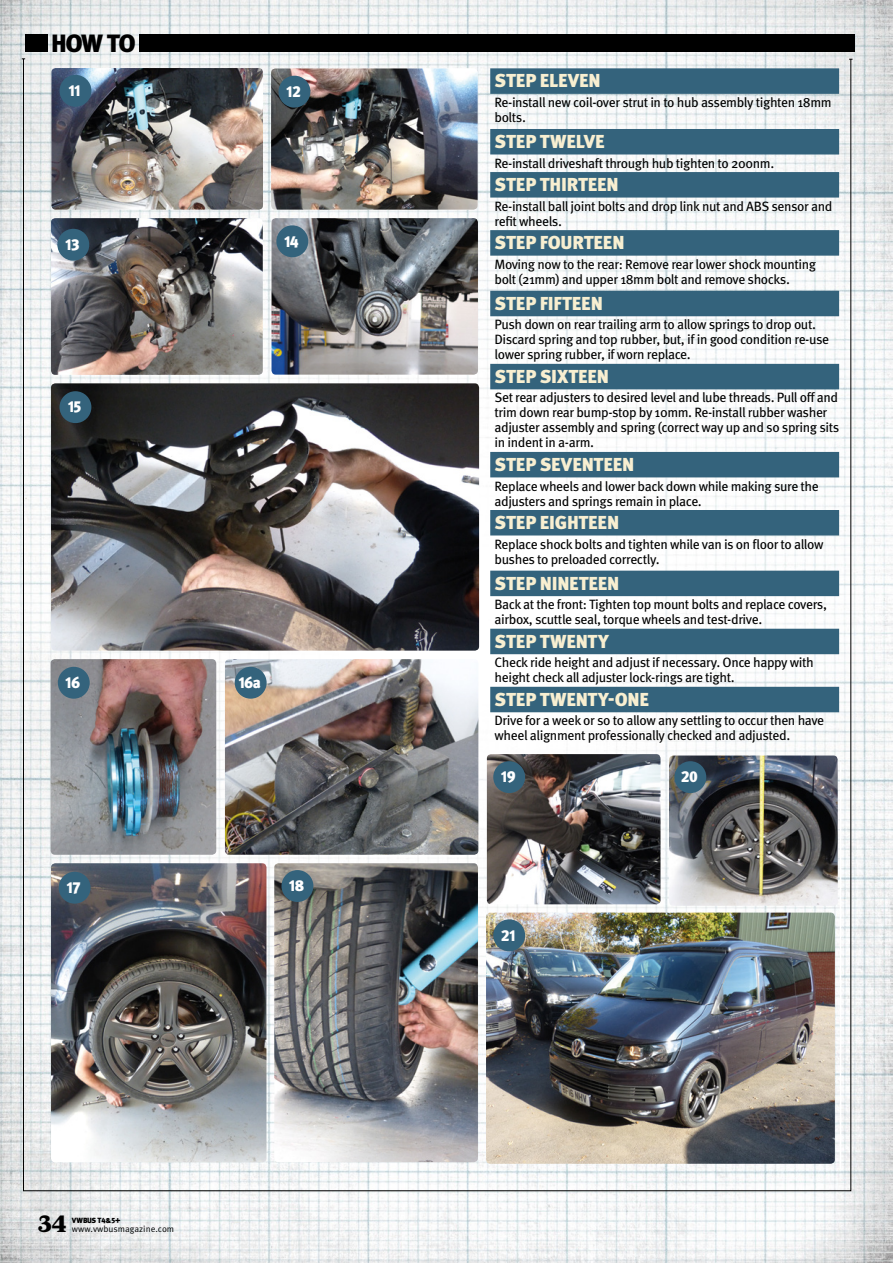
<style>
.page{position:relative;width:893px;height:1263px;background:#fff}
.page>*{position:absolute;margin:0;border:0;box-sizing:border-box;transform-origin:0 0}
.t1{font:900 25.05px "Meta Pro";color:#000}
.t2{font:24px "Farnham Text Bold LF";color:#000}
.t3{font:900 18.75px "Meta Pro";letter-spacing:-.005em;color:#f8efd1}
.t4{font:900 15.75px "Meta Pro";letter-spacing:-.04em;color:#fff}
.t5{font:13.5px/15px "Meta Pro";letter-spacing:-.03em;color:#000}
.t6{font:9px "Meta Pro";color:#000}
.t7{font:900 7.5px "Meta Pro";color:#000}
</style>
<div class="page">
<img style="left:0;top:0;width:893px;height:1263px">
<div style="left:139px;top:34px;width:716px;height:18px;background:#000"></div>
<div style="left:26px;top:34px;width:22px;height:18px;background:#000"></div>
<img style="left:271px;top:68px;width:207px;height:142px">
<img style="left:271px;top:218px;width:207px;height:157px">
<img style="left:51px;top:383px;width:428px;height:268px">
<img style="left:51px;top:659px;width:165px;height:196px">
<img style="left:225px;top:659px;width:253px;height:196px">
<hr style="left:840px;top:762px;width:1px;height:407px;background:#fff">
<img style="left:51px;top:68px;width:212px;height:142px">
<img style="left:51px;top:218px;width:212px;height:157px">
<div style="left:490px;top:68px;width:349px;height:26px;background:#34637c"></div>
<div style="left:490px;top:129px;width:349px;height:25px;background:#34637c"></div>
<div style="left:490px;top:172px;width:349px;height:26px;background:#34637c"></div>
<div style="left:490px;top:230px;width:349px;height:26px;background:#34637c"></div>
<div style="left:490px;top:291px;width:349px;height:25px;background:#34637c"></div>
<div style="left:490px;top:364px;width:349px;height:25px;background:#34637c"></div>
<div style="left:490px;top:452px;width:349px;height:25px;background:#34637c"></div>
<div style="left:490px;top:510px;width:349px;height:25px;background:#34637c"></div>
<div style="left:490px;top:571px;width:349px;height:25px;background:#34637c"></div>
<div style="left:490px;top:629px;width:349px;height:25px;background:#34637c"></div>
<div style="left:490px;top:687px;width:349px;height:25px;background:#34637c"></div>
<div style="left:60px;top:75px;width:31px;height:32px;background:#34637c;border-radius:50%"></div>
<div style="left:279px;top:76px;width:31px;height:32px;background:#34637c;border-radius:50%"></div>
<div style="left:57px;top:229px;width:32px;height:32px;background:#34637c;border-radius:50%"></div>
<div style="left:276px;top:225px;width:32px;height:32px;background:#34637c;border-radius:50%"></div>
<div style="left:60px;top:391px;width:31px;height:32px;background:#34637c;border-radius:50%"></div>
<div style="left:58px;top:667px;width:32px;height:32px;background:#34637c;border-radius:50%"></div>
<div style="left:235px;top:667px;width:32px;height:32px;background:#34637c;border-radius:50%"></div>
<img style="left:51px;top:863px;width:215px;height:299px">
<img style="left:274px;top:863px;width:204px;height:299px">
<img style="left:487px;top:754px;width:173px;height:150px">
<img style="left:669px;top:755px;width:169px;height:151px">
<img style="left:486px;top:912px;width:349px;height:252px">
<div style="left:59px;top:872px;width:32px;height:32px;background:#34637c;border-radius:50%"></div>
<div style="left:281px;top:870px;width:32px;height:32px;background:#34637c;border-radius:50%"></div>
<div style="left:493px;top:761px;width:32px;height:32px;background:#34637c;border-radius:50%"></div>
<div style="left:674px;top:761px;width:32px;height:32px;background:#34637c;border-radius:50%"></div>
<div style="left:493px;top:919px;width:32px;height:32px;background:#34637c;border-radius:50%"></div>
<h1 class="t1" style="left:51px;top:27px;width:86px">HOW TO</h1>
<p class="t4" style="left:68px;top:81px;width:14px">11</p>
<p class="t4" style="left:286px;top:81px;width:16px">12</p>
<p class="t4" style="left:65px;top:234px;width:16px">13</p>
<p class="t4" style="left:284px;top:231px;width:16px">14</p>
<p class="t4" style="left:68px;top:397px;width:15px">15</p>
<p class="t4" style="left:65px;top:672px;width:17px">16</p>
<p class="t4" style="left:238px;top:672px;width:24px">16a</p>
<p class="t4" style="left:67px;top:877px;width:16px">17</p>
<p class="t4" style="left:289px;top:876px;width:17px">18</p>
<h2 class="t2" style="left:38px;top:1209px;width:30px">34</h2>
<p class="t7" style="left:72px;top:1215px;width:50px">VWBUS T4&amp;5+</p>
<p class="t6" style="left:72px;top:1223px;width:104px">www.vwbusmagazine.com</p>
<h3 class="t3" style="left:495px;top:69px;width:108px">STEP ELEVEN</h3>
<p class="t5" style="left:494px;top:95px;width:339px">Re-install new coil-over strut in to hub assembly tighten 18mm bolts.</p>
<h3 class="t3" style="left:495px;top:130px;width:112px">STEP TWELVE</h3>
<p class="t5" style="left:494px;top:156px;width:281px">Re-install driveshaft through hub tighten to 200nm.</p>
<h3 class="t3" style="left:495px;top:173px;width:126px">STEP THIRTEEN</h3>
<p class="t5" style="left:494px;top:199px;width:339px">Re-install ball joint bolts and drop link nut and ABS sensor and refit wheels.</p>
<h3 class="t3" style="left:495px;top:231px;width:131px">STEP FOURTEEN</h3>
<p class="t5" style="left:494px;top:257px;width:323px">Moving now to the rear: Remove rear lower shock mounting bolt (21mm) and upper 18mm bolt and remove shocks.</p>
<h3 class="t3" style="left:495px;top:291px;width:110px">STEP FIFTEEN</h3>
<p class="t5" style="left:494px;top:318px;width:336px">Push down on rear trailing arm to allow springs to drop out.<br>Discard spring and top rubber, but, if in good condition re-use lower spring rubber, if worn replace.</p>
<h3 class="t3" style="left:495px;top:365px;width:116px">STEP SIXTEEN</h3>
<p class="t5" style="left:494px;top:391px;width:346px">Set rear adjusters to desired level and lube threads. Pull off and trim down rear bump-stop by 10mm. Re-install rubber washer adjuster assembly and spring (correct way up and so spring sits in indent in a-arm.</p>
<h3 class="t3" style="left:495px;top:453px;width:141px">STEP SEVENTEEN</h3>
<p class="t5" style="left:494px;top:479px;width:326px">Replace wheels and lower back down while making sure the adjusters and springs remain in place.</p>
<h3 class="t3" style="left:495px;top:511px;width:126px">STEP EIGHTEEN</h3>
<p class="t5" style="left:494px;top:537px;width:331px">Replace shock bolts and tighten while van is on floor to allow bushes to preloaded correctly.</p>
<h3 class="t3" style="left:495px;top:571px;width:126px">STEP NINETEEN</h3>
<p class="t5" style="left:494px;top:597px;width:334px">Back at the front: Tighten top mount bolts and replace covers, airbox, scuttle seal, torque wheels and test-drive.</p>
<h3 class="t3" style="left:495px;top:629px;width:116px">STEP TWENTY</h3>
<p class="t5" style="left:494px;top:656px;width:321px">Check ride height and adjust if necessary. Once happy with height check all adjuster lock-rings are tight.</p>
<h3 class="t3" style="left:495px;top:687px;width:156px">STEP TWENTY-ONE</h3>
<p class="t5" style="left:494px;top:714px;width:331px">Drive for a week or so to allow any settling to occur then have wheel alignment professionally checked and adjusted.</p>
<p class="t4" style="left:501px;top:767px;width:16px">19</p>
<p class="t4" style="left:681px;top:767px;width:18px">20</p>
<p class="t4" style="left:501px;top:925px;width:16px">21</p>
</div>
